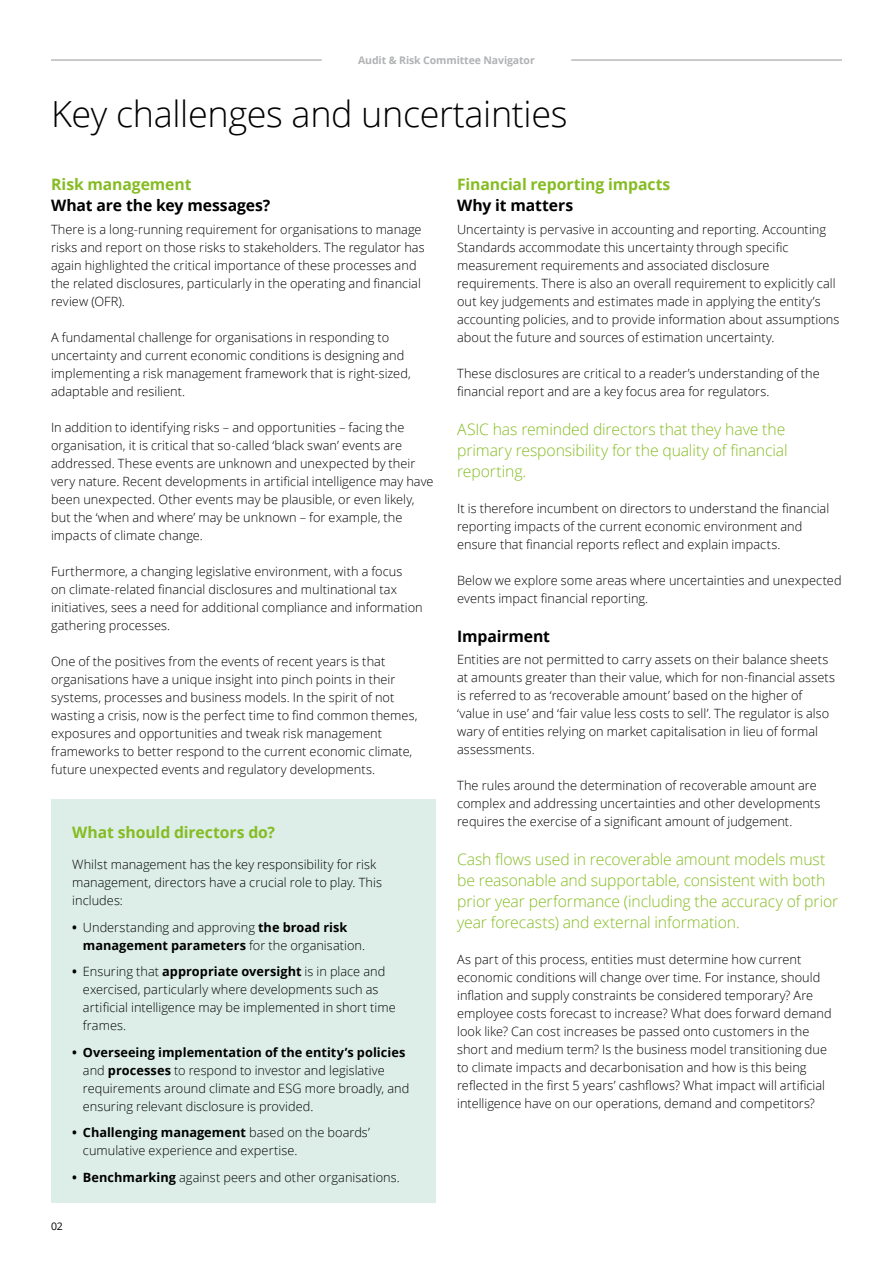
<style>
.page{position:relative;width:893px;height:1263px;background:#fff}
.page>*{position:absolute;margin:0;border:0;box-sizing:border-box;transform-origin:0 0}
.t1{font:300 36px "Open Sans";letter-spacing:-.01em;color:#000}
.t2{font:300 15.75px/21px "Open Sans";letter-spacing:-.005em;color:#85bc22}
.t3{font:700 15.75px "Open Sans";letter-spacing:-.005em;color:#85bc22}
.t4{font:700 15.75px "Open Sans";letter-spacing:-.01em;color:#000}
.t5{font:300 12.75px/18px "Open Sans";letter-spacing:.005em;color:#000}
.t6{font:700 10.5px "Open Sans";letter-spacing:-.01em;color:#b0b2b4}
.t7{font:10.5px "Open Sans";color:#000}
.s1{font-weight:700}
</style>
<div class="page">
<div style="left:51px;top:799px;width:385px;height:404px;background:#dceee7"></div>
<hr style="left:51px;top:60px;width:271px;height:1px;background:#94969a">
<hr style="left:571px;top:60px;width:271px;height:1px;background:#94969a">
<p class="t6" style="left:358px;top:53px;width:178px">Audit &amp; Risk Committee Navigator</p>
<h1 class="t1" style="left:51px;top:90px;width:518px">Key challenges and uncertainties</h1>
<p class="t3" style="left:51px;top:174px;width:142px">Risk management</p>
<p class="t4" style="left:51px;top:195px;width:221px">What are the key messages?</p>
<p class="t5" style="left:51px;top:220px;width:375px">There is a long-running requirement for organisations to manage risks and report on those risks to stakeholders. The regulator has again highlighted the critical importance of these processes and the related disclosures, particularly in the operating and financial review (OFR).</p>
<p class="t5" style="left:51px;top:328px;width:361px">A fundamental challenge for organisations in responding to uncertainty and current economic conditions is designing and implementing a risk management framework that is right-sized, adaptable and resilient.</p>
<p class="t5" style="left:51px;top:418px;width:384px">In addition to identifying risks – and opportunities – facing the organisation, it is critical that so-called ‘black swan’ events are addressed. These events are unknown and unexpected by their very nature. Recent developments in artificial intelligence may have been unexpected. Other events may be plausible, or even likely, but the ‘when and where’ may be unknown – for example, the impacts of climate change.</p>
<p class="t5" style="left:51px;top:562px;width:373px">Furthermore, a changing legislative environment, with a focus<br>on climate-related financial disclosures and multinational tax initiatives, sees a need for additional compliance and information gathering processes.</p>
<p class="t5" style="left:51px;top:652px;width:368px">One of the positives from the events of recent years is that organisations have a unique insight into pinch points in their systems, processes and business models. In the spirit of not wasting a crisis, now is the perfect time to find common themes, exposures and opportunities and tweak risk management frameworks to better respond to the current economic climate, future unexpected events and regulatory developments.</p>
<p class="t3" style="left:72px;top:821px;width:204px">What should directors do?</p>
<p class="t5" style="left:72px;top:855px;width:311px">Whilst management has the key responsibility for risk management, directors have a crucial role to play. This includes:</p>
<p class="t5" style="left:83px;top:918px;width:284px;text-indent:-11px"><span class="s1">•</span> Understanding and approving <span class="s1">the broad risk management parameters</span> for the organisation.</p>
<p class="t5" style="left:83px;top:962px;width:314px;text-indent:-11px"><span class="s1">•</span> Ensuring that <span class="s1">appropriate oversight</span> is in place and exercised, particularly where developments such as artificial intelligence may be implemented in short time frames.</p>
<p class="t5" style="left:83px;top:1043px;width:328px;text-indent:-11px"><span class="s1">• Overseeing implementation of the entity’s policies </span>and <span class="s1">processes</span> to respond to investor and legislative requirements around climate and ESG more broadly, and ensuring relevant disclosure is provided.</p>
<p class="t5" style="left:83px;top:1123px;width:289px;text-indent:-11px"><span class="s1">• Challenging management</span> based on the boards’ cumulative experience and expertise.</p>
<p class="t5" style="left:72px;top:1168px;width:329px"><span class="s1">• Benchmarking</span> against peers and other organisations.</p>
<p class="t7" style="left:51px;top:1219px;width:13px">02</p>
<p class="t3" style="left:457px;top:174px;width:215px">Financial reporting impacts</p>
<p class="t4" style="left:457px;top:195px;width:118px">Why it matters</p>
<p class="t5" style="left:457px;top:220px;width:384px">Uncertainty is pervasive in accounting and reporting. Accounting Standards accommodate this uncertainty through specific measurement requirements and associated disclosure requirements. There is also an overall requirement to explicitly call out key judgements and estimates made in applying the entity’s accounting policies, and to provide information about assumptions about the future and sources of estimation uncertainty.</p>
<p class="t5" style="left:457px;top:364px;width:364px">These disclosures are critical to a reader’s understanding of the financial report and are a key focus area for regulators.</p>
<p class="t2" style="left:457px;top:418px;width:332px">ASIC has reminded directors that they have the primary responsibility for the quality of financial reporting.</p>
<p class="t5" style="left:457px;top:499px;width:374px">It is therefore incumbent on directors to understand the financial reporting impacts of the current economic environment and ensure that financial reports reflect and explain impacts.</p>
<p class="t5" style="left:457px;top:571px;width:386px">Below we explore some areas where uncertainties and unexpected events impact financial reporting.</p>
<p class="t4" style="left:457px;top:625px;width:94px">Impairment</p>
<p class="t5" style="left:457px;top:650px;width:380px">Entities are not permitted to carry assets on their balance sheets at amounts greater than their value, which for non-financial assets is referred to as ‘recoverable amount’ based on the higher of ‘value in use’ and ‘fair value less costs to sell’. The regulator is also wary of entities relying on market capitalisation in lieu of formal assessments.</p>
<p class="t5" style="left:457px;top:776px;width:365px">The rules around the determination of recoverable amount are complex and addressing uncertainties and other developments requires the exercise of a significant amount of judgement.</p>
<p class="t2" style="left:457px;top:848px;width:383px">Cash flows used in recoverable amount models must be reasonable and supportable, consistent with both prior year performance (including the accuracy of prior year forecasts) and external information.</p>
<p class="t5" style="left:457px;top:950px;width:376px">As part of this process, entities must determine how current economic conditions will change over time. For instance, should inflation and supply constraints be considered temporary? Are employee costs forecast to increase? What does forward demand look like? Can cost increases be passed onto customers in the short and medium term? Is the business model transitioning due to climate impacts and decarbonisation and how is this being reflected in the first 5 years’ cashflows? What impact will artificial intelligence have on our operations, demand and competitors?</p>
</div>
